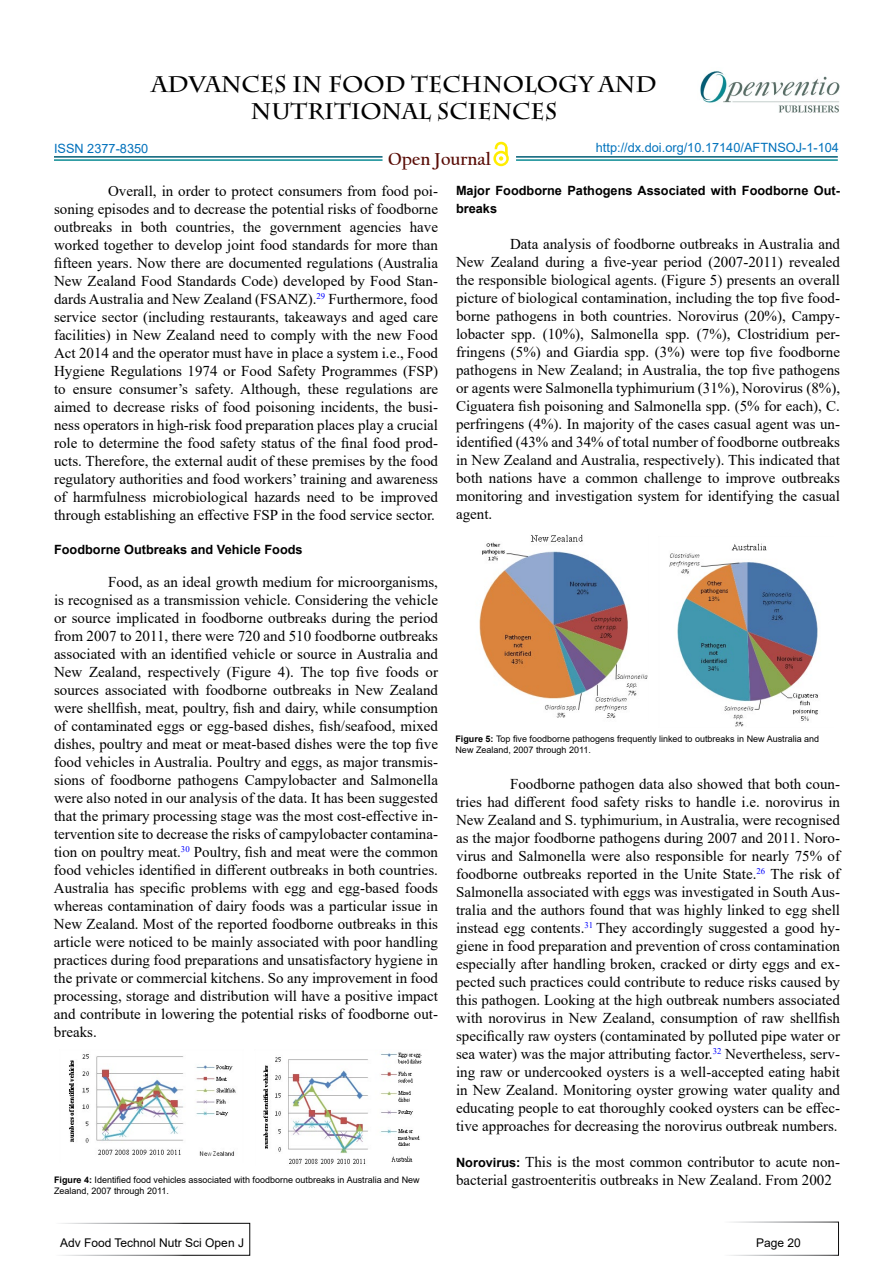
<style>
.page{position:relative;width:893px;height:1263px;background:#fff}
.page>*{position:absolute;margin:0;border:0;box-sizing:border-box;transform-origin:0 0}
.t1{font:700 22.5px/27px "Charlemagne Std";color:#000;text-align:center}
.t2{font:700 18.15px "Californian FB";color:#580b05}
.t3{font:15px/18px "Times New Roman";color:#000101;text-align:justify}
.t4{font:700 12.75px/18px "Arial";color:#000101}
.t5{font:12.75px "Arial";color:#0072bc}
.t6{font:12.75px "Arial";color:#0071bc}
.t7{font:12px "Arial";color:#000}
.t8{font:9px/10.8px "Arial";color:#000}
.s1{color:#000}
.s2{font-weight:700}
.s3{font-family:"Arial";font-weight:700;font-size:12.75px}
</style>
<div class="page">
<hr style="left:54px;top:156px;width:328px;height:2px;background:#015d75">
<hr style="left:54px;top:159px;width:328px;height:2px;background:#0a8b93">
<hr style="left:516px;top:156px;width:322px;height:2px;background:#015d75">
<hr style="left:516px;top:159px;width:322px;height:2px;background:#0a8b93">
<svg style="left:493px;top:151px;width:16px;height:15px"></svg>
<div style="left:496px;top:153px;width:10px;height:11px;background:#fff;border-radius:50%"></div>
<svg style="left:495px;top:141px;width:13px;height:20px"></svg>
<div style="left:54px;top:1223px;width:196px;height:33px;border:1px solid #fff"></div>
<div style="left:723px;top:1222px;width:116px;height:34px;border:1px solid #fff"></div>
<img style="left:700px;top:71px;width:140px;height:42px">
<img style="left:69px;top:1054px;width:167px;height:102px">
<img style="left:263px;top:1052px;width:159px;height:112px">
<img style="left:479px;top:534px;width:169px;height:184px">
<img style="left:669px;top:543px;width:149px;height:184px">
<h1 class="t1" style="left:152px;top:71px;width:506px">ADVANCES IN FOOD TECHNOLOGY AND<br>NUTRITIONAL SCIENCES</h1>
<p class="t2" style="left:388px;top:148px;width:104px">Open Journal</p>
<p class="t5" style="left:596px;top:139px;width:245px">http://dx.doi.org/10.17140/AFTNSOJ-1-104</p>
<p class="t6" style="left:54px;top:139px;width:96px">ISSN 2377-8350</p>
<p class="t3" style="left:54px;top:182px;width:386px;text-indent:54px">Overall, in order to protect consumers from food poi&shy;soning episodes and to decrease the potential risks of foodborne outbreaks in both countries, the government agencies have worked together to develop joint food standards for more than fifteen years. Now there are documented regulations (Australia New Zealand Food Standards Code) developed by Food Stan&shy;dards Australia and New Zealand (FSANZ)<span class="s1">.</span><sup>29</sup> Furthermore, food service sector (including restaurants, takeaways and aged care facilities) in New Zealand need to comply with the new Food Act 2014 and the operator must have in place a system i.e., Food Hygiene Regulations 1974 or Food Safety Programmes (FSP) to ensure consumer’s safety. Although, these regulations are aimed to decrease risks of food poisoning incidents, the busi&shy;ness operators in high-risk food preparation places play a crucial role to determine the food safety status of the final food prod&shy;ucts. Therefore, the external audit of these premises by the food regulatory authorities and food workers’ training and awareness of harmfulness microbiological hazards need to be improved through establishing an effective FSP in the food service sector.</p>
<p class="t4" style="left:54px;top:540px;width:250px">Foodborne Outbreaks and Vehicle Foods</p>
<p class="t3" style="left:54px;top:573px;width:386px;text-indent:54px">Food, as an ideal growth medium for microorganisms, is recognised as a transmission vehicle. Considering the vehicle or source implicated in foodborne outbreaks during the period from 2007 to 2011, there were 720 and 510 foodborne outbreaks associated with an identified vehicle or source in Australia and New Zealand, respectively (Figure 4). The top five foods or sources associated with foodborne outbreaks in New Zealand were shellfish, meat, poultry, fish and dairy, while consumption of contaminated eggs or egg-based dishes, fish/seafood, mixed dishes, poultry and meat or meat-based dishes were the top five food vehicles in Australia. Poultry and eggs, as major transmis&shy;sions of foodborne pathogens Campylobacter and Salmonella were also noted in our analysis of the data. It has been suggested that the primary processing stage was the most cost-effective in&shy;tervention site to decrease the risks of campylobacter contamina&shy;tion on poultry meat.<sup>30</sup> Poultry, fish and meat were the common food vehicles identified in different outbreaks in both countries.<br>Australia has specific problems with egg and egg-based foods whereas contamination of dairy foods was a particular issue in New Zealand. Most of the reported foodborne outbreaks in this article were noticed to be mainly associated with poor handling practices during food preparations and unsatisfactory hygiene in the private or commercial kitchens. So any improvement in food processing, storage and distribution will have a positive impact and contribute in lowering the potential risks of foodborne out&shy;breaks.</p>
<p class="t4" style="left:456px;top:182px;width:385px">Major Foodborne Pathogens Associated with Foodborne Out&shy;breaks</p>
<p class="t3" style="left:456px;top:235px;width:386px;text-indent:54px">Data analysis of foodborne outbreaks in Australia and New Zealand during a five-year period (2007-2011) revealed the responsible biological agents. (Figure 5) presents an overall picture of biological contamination, including the top five food&shy;borne pathogens in both countries. Norovirus (20%), Campy&shy;lobacter spp. (10%), Salmonella spp. (7%), Clostridium per&shy;fringens (5%) and Giardia spp. (3%) were top five foodborne pathogens in New Zealand; in Australia, the top five pathogens or agents were Salmonella typhimurium (31%), Norovirus (8%), Ciguatera fish poisoning and Salmonella spp. (5% for each), C. perfringens (4%). In majority of the cases casual agent was un&shy;identified (43% and 34% of total number of foodborne outbreaks in New Zealand and Australia, respectively). This indicated that both nations have a common challenge to improve outbreaks monitoring and investigation system for identifying the casual agent.</p>
<p class="t8" style="left:455px;top:734px;width:365px"><span class="s2">Figure 5:</span> Top five foodborne pathogens frequently linked to outbreaks in New Australia and<br>New Zealand, 2007 through 2011.</p>
<p class="t3" style="left:456px;top:775px;width:386px;text-indent:54px">Foodborne pathogen data also showed that both coun&shy;tries had different food safety risks to handle i.e. norovirus in New Zealand and S. typhimurium, in Australia, were recognised as the major foodborne pathogens during 2007 and 2011. Noro&shy;virus and Salmonella were also responsible for nearly 75% of foodborne outbreaks reported in the Unite State<span class="s1">.</span><sup>26</sup> The risk of Salmonella associated with eggs was investigated in South Aus&shy;tralia and the authors found that was highly linked to egg shell instead egg contents<span class="s1">.</span><sup>31</sup> They accordingly suggested a good hy&shy;giene in food preparation and prevention of cross contamination especially after handling broken, cracked or dirty eggs and ex&shy;pected such practices could contribute to reduce risks caused by this pathogen. Looking at the high outbreak numbers associated with norovirus in New Zealand, consumption of raw shellfish specifically raw oysters (contaminated by polluted pipe water or sea water) was the major attributing factor<span class="s1">.</span><sup>32</sup> Nevertheless, serv&shy;ing raw or undercooked oysters is a well-accepted eating habit in New Zealand. Monitoring oyster growing water quality and educating people to eat thoroughly cooked oysters can be effec&shy;tive approaches for decreasing the norovirus outbreak numbers.</p>
<p class="t3" style="left:456px;top:1153px;width:386px"><span class="s3">Norovirus:</span> This is the most common contributor to acute non-</p>
<p class="t8" style="left:54px;top:1175px;width:367px"><span class="s2">Figure 4:</span> Identified food vehicles associated with foodborne outbreaks in Australia and New</p>
<p class="t3" style="left:456px;top:1171px;width:377px">bacterial gastroenteritis outbreaks in New Zealand. From 2002</p>
<p class="t8" style="left:54px;top:1185px;width:116px">Zealand, 2007 through 2011.</p>
<p class="t7" style="left:60px;top:1234px;width:185px">Adv Food Technol Nutr Sci Open J</p>
<p class="t7" style="left:756px;top:1234px;width:46px">Page 20</p>
</div>
